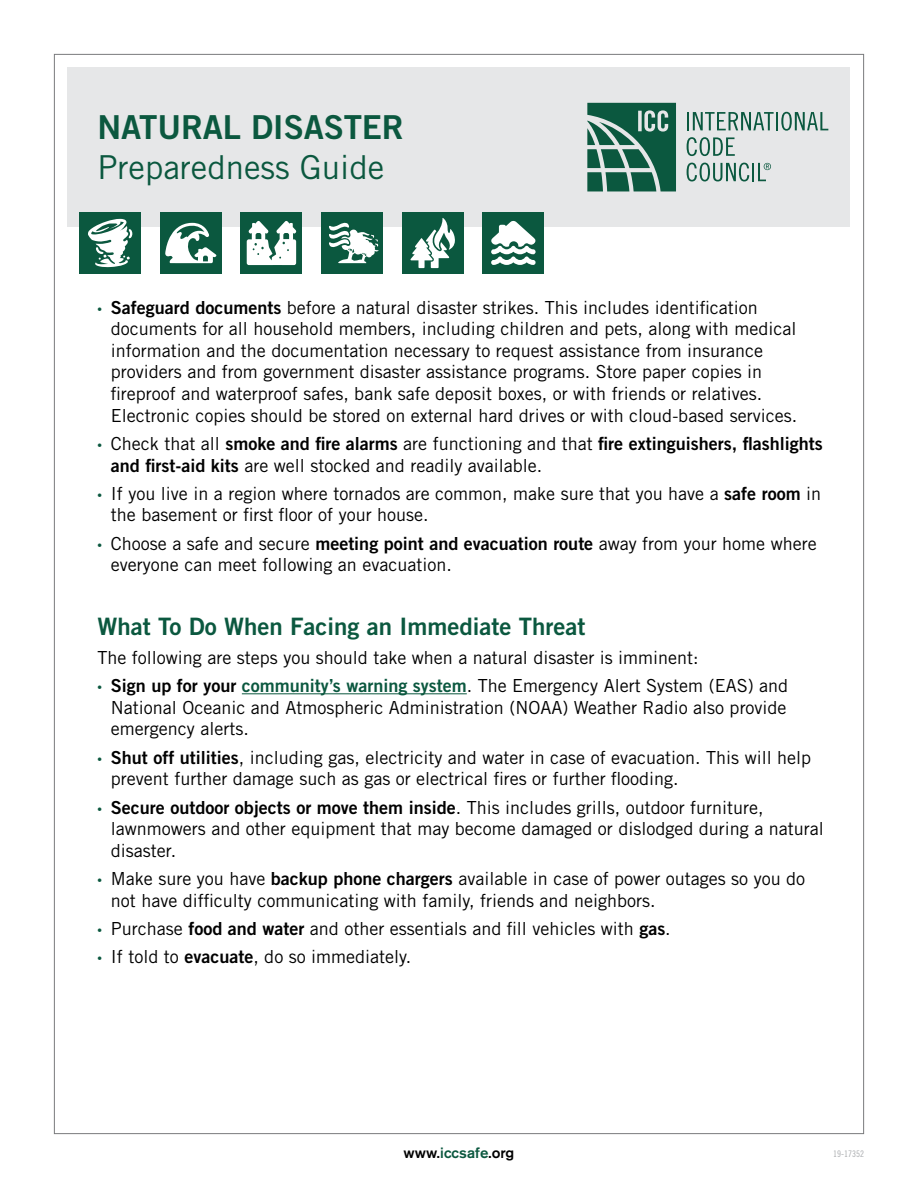
<style>
.page{position:relative;width:918px;height:1188px;background:#fff}
.page>*{position:absolute;margin:0;border:0;box-sizing:border-box;transform-origin:0 0}
.t1{font:33px "Trade Gothic LT Std";color:#0b583f}
.t2{font:33px "Trade Gothic LT Std Bd 2";letter-spacing:-.005em;color:#0b583f}
.t3{font:24px "Trade Gothic LT Std Bd 2";color:#0b583f}
.t4{font:18px/21.6px "Trade Gothic LT Std";color:#000}
.t5{font:18px "Trade Gothic LT Std Bd 2";color:#000}
.t6{font:500 15px "Akzidenz Grotesk BE";letter-spacing:.005em;color:#000}
.t7{font:9px "Trade Gothic LT Std Cn 18";color:#a7a9ac}
.s1{font-family:"Akzidenz Grotesk BE";font-size:13.5px;color:#0b583f}
.s2{font-family:"Trade Gothic LT Std Bd 2"}
.s3{font-family:"Trade Gothic LT Std"}
.s4{font-family:"Trade Gothic LT Std Bd 2";color:#0b583f}
.s5{color:#0b583f}
</style>
<div class="page">
<div style="left:68px;top:67px;width:782px;height:160px;background:#e6e7e8"></div>
<svg style="left:587px;top:103px;width:89px;height:88px"></svg>
<svg style="left:687px;top:112px;width:141px;height:19px"></svg>
<svg style="left:687px;top:137px;width:48px;height:19px"></svg>
<svg style="left:687px;top:163px;width:84px;height:18px"></svg>
<hr style="left:242px;top:693px;width:225px;height:1px;background:#0b583f">
<div style="left:80px;top:212px;width:61px;height:62px;background:#0b583f"></div>
<div style="left:160px;top:212px;width:61px;height:62px;background:#0b583f"></div>
<div style="left:241px;top:212px;width:61px;height:62px;background:#0b583f"></div>
<div style="left:322px;top:212px;width:61px;height:62px;background:#0b583f"></div>
<div style="left:402px;top:212px;width:61px;height:62px;background:#0b583f"></div>
<div style="left:483px;top:212px;width:61px;height:62px;background:#0b583f"></div>
<svg style="left:88px;top:219px;width:45px;height:48px"></svg>
<svg style="left:165px;top:223px;width:51px;height:40px"></svg>
<svg style="left:247px;top:221px;width:49px;height:44px"></svg>
<svg style="left:329px;top:222px;width:50px;height:41px"></svg>
<svg style="left:410px;top:218px;width:45px;height:50px"></svg>
<svg style="left:491px;top:221px;width:45px;height:44px"></svg>
<h1 class="t2" style="left:97px;top:107px;width:308px">NATURAL DISASTER</h1>
<h1 class="t1" style="left:97px;top:147px;width:288px">Preparedness Guide</h1>
<p class="t4" style="left:111px;top:296px;width:688px;text-indent:-14px"><span class="s1">•</span> <span class="s2">Safeguard documents</span> before a natural disaster strikes. This includes identification documents for all household members, including children and pets, along with medical information and the documentation necessary to request assistance from insurance providers and from government disaster assistance programs. Store paper copies in fireproof and waterproof safes, bank safe deposit boxes, or with friends or relatives.<br>Electronic copies should be stored on external hard drives or with cloud-based services.</p>
<p class="t5" style="left:97px;top:432px;width:727px"><span class="s1">•</span> <span class="s3">Check that all</span> smoke and fire alarms <span class="s3">are functioning and that</span> fire extinguishers, flashlights</p>
<p class="t4" style="left:111px;top:454px;width:433px"><span class="s2">and first-aid kits</span> are well stocked and readily available.</p>
<p class="t4" style="left:111px;top:482px;width:712px;text-indent:-14px"><span class="s1">•</span> If you live in a region where tornados are common, make sure that you have a <span class="s2">safe room</span> in the basement or first floor of your house.</p>
<p class="t4" style="left:111px;top:532px;width:707px;text-indent:-14px"><span class="s1">•</span> Choose a safe and secure <span class="s2">meeting point and evacuation route</span> away from your home where everyone can meet following an evacuation.</p>
<h2 class="t3" style="left:97px;top:612px;width:490px">What To Do When Facing an Immediate Threat</h2>
<p class="t4" style="left:97px;top:646px;width:603px">The following are steps you should take when a natural disaster is imminent:</p>
<p class="t4" style="left:111px;top:675px;width:679px;text-align:justify;text-indent:-14px"><span class="s1">•</span> <span class="s2">Sign up for your</span> <span class="s4">community’s warning system</span>. The Emergency Alert System (EAS) and National Oceanic and Atmospheric Administration (NOAA) Weather Radio also provide emergency alerts.</p>
<p class="t4" style="left:111px;top:746px;width:702px;text-indent:-14px"><span class="s1">•</span> <span class="s2">Shut off utilities</span>, including gas, electricity and water in case of evacuation. This will help prevent further damage such as gas or electrical fires or further flooding.</p>
<p class="t4" style="left:111px;top:796px;width:714px;text-indent:-14px"><span class="s1">•</span> <span class="s2">Secure outdoor objects or move them inside</span>. This includes grills, outdoor furniture, lawnmowers and other equipment that may become damaged or dislodged during a natural disaster.</p>
<p class="t4" style="left:111px;top:868px;width:696px;text-indent:-14px"><span class="s1">•</span> Make sure you have <span class="s2">backup phone chargers</span> available in case of power outages so you do not have difficulty communicating with family, friends and neighbors.</p>
<p class="t4" style="left:97px;top:918px;width:575px"><span class="s1">•</span> Purchase <span class="s2">food and water</span> and other essentials and fill vehicles with <span class="s2">gas</span>.</p>
<p class="t4" style="left:97px;top:946px;width:316px"><span class="s1">•</span> If told to <span class="s2">evacuate</span>, do so immediately.</p>
<p class="t6" style="left:404px;top:1143px;width:112px">www.<span class="s5">iccsafe</span>.org</p>
<p class="t7" style="left:833px;top:1148px;width:32px">19-17352</p>
</div>
